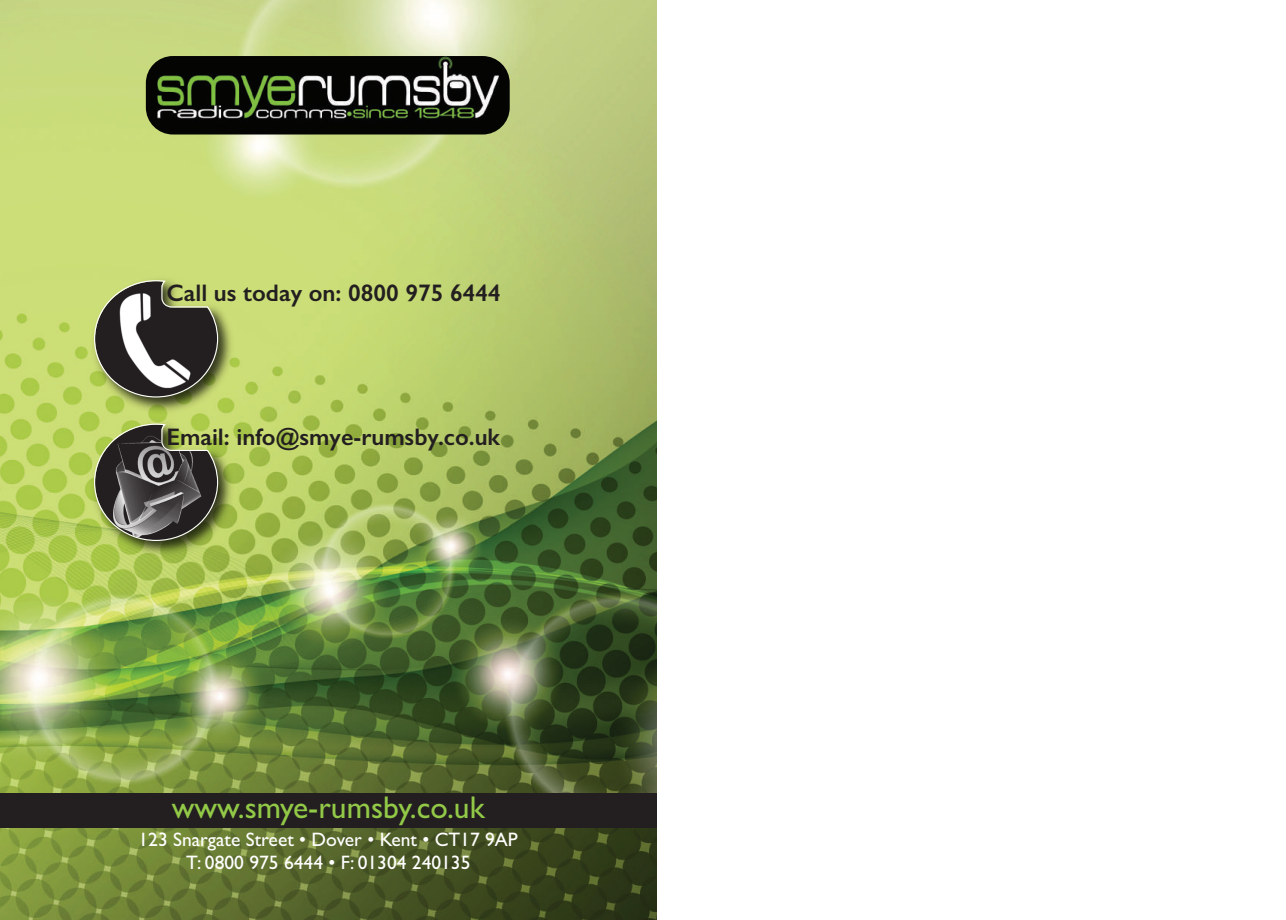
<style>
.page{position:relative;width:1286px;height:920px;background:#fff}
.page>*{position:absolute;margin:0;border:0;box-sizing:border-box;transform-origin:0 0}
.t1{font:31.5px "Gill Sans";color:#92c947}
.t2{font:600 24px "Gill Sans";color:#231f20}
.t3{font:19.5px/23.4px "Gill Sans";color:#fff;text-align:center}
</style>
<div class="page">
<img style="left:0;top:0;width:656px;height:920px">
<div style="left:0;top:793px;width:656px;height:34px;background:#231f20"></div>
<img style="left:146px;top:56px;width:364px;height:78px;border-radius:27px">
<img style="left:87px;top:274px;width:150px;height:287px">
<svg style="left:94px;top:280px;width:124px;height:117px"></svg>
<svg style="left:94px;top:424px;width:124px;height:117px;background:#666950"></svg>
<p class="t2" style="left:166px;top:279px;width:336px">Call us today on: 0800 975 6444</p>
<p class="t2" style="left:166px;top:422px;width:335px">Email: info@smye-rumsby.co.uk</p>
<h1 class="t1" style="left:172px;top:789px;width:314px">www.smye-rumsby.co.uk</h1>
<p class="t3" style="left:139px;top:827px;width:381px">123 Snargate Street • Dover • Kent • CT17 9AP<br>T: 0800 975 6444 • F: 01304 240135</p>
</div>
